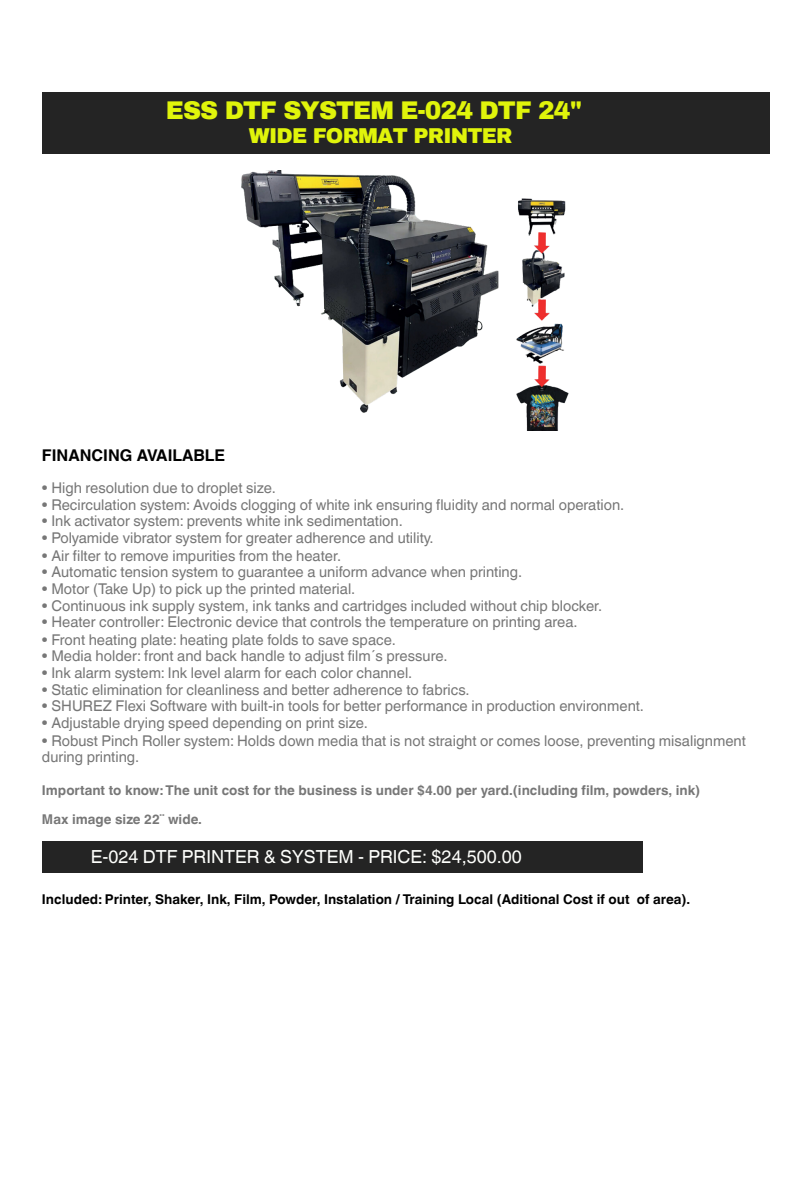
<style>
.page{position:relative;width:810px;height:1181px;background:#fff}
.page>*{position:absolute;margin:0;border:0;box-sizing:border-box;transform-origin:0 0}
.t1{font:900 25.05px "Archivo";letter-spacing:-.04em;color:#e0f40b}
.t2{font:900 21px "Archivo";letter-spacing:-.04em;color:#e0f40b}
.t3{font:18px "Helvetica World";color:#fefffc}
.t4{font:700 16.2px "Helvetica World";color:#000}
.t5{font:14.85px/16.2px "Helvetica World";color:#777}
.t6{font:700 13.5px "Helvetica World";color:#777}
.t7{font:700 13.5px "Helvetica World";color:#000}
</style>
<div class="page">
<div style="left:42px;top:92px;width:727px;height:61px;background:#242424"></div>
<img style="left:241px;top:170px;width:328px;height:260px">
<div style="left:42px;top:840px;width:600px;height:33px;background:#242424"></div>
<p class="t1" style="left:166px;top:97px;width:418px">ESS DTF SYSTEM E-024 DTF 24"</p>
<p class="t2" style="left:249px;top:124px;width:265px">WIDE FORMAT PRINTER</p>
<h1 class="t4" style="left:42px;top:441px;width:185px">FINANCING AVAILABLE</h1>
<h3 class="t5" style="left:42px;top:479px;width:236px">• High resolution due to droplet size.</h3>
<h3 class="t5" style="left:42px;top:497px;width:584px">• Recirculation system: Avoids clogging of white ink ensuring fluidity and normal operation.</h3>
<h3 class="t5" style="left:42px;top:513px;width:362px">• Ink activator system: prevents white ink sedimentation.</h3>
<h3 class="t5" style="left:42px;top:530px;width:393px">• Polyamide vibrator system for greater adherence and utility.</h3>
<h3 class="t5" style="left:42px;top:547px;width:301px">• Air filter to remove impurities from the heater.</h3>
<h3 class="t5" style="left:42px;top:563px;width:482px">• Automatic tension system to guarantee a uniform advance when printing.</h3>
<h3 class="t5" style="left:42px;top:580px;width:315px">• Motor (Take Up) to pick up the printed material.</h3>
<h3 class="t5" style="left:42px;top:598px;width:562px">• Continuous ink supply system, ink tanks and cartridges included without chip blocker.</h3>
<h3 class="t5" style="left:42px;top:614px;width:537px">• Heater controller: Electronic device that controls the temperature on printing area.</h3>
<h3 class="t5" style="left:42px;top:631px;width:355px">• Front heating plate: heating plate folds to save space.</h3>
<h3 class="t5" style="left:42px;top:647px;width:407px">• Media holder: front and back handle to adjust film´s pressure.</h3>
<h3 class="t5" style="left:42px;top:664px;width:372px">• Ink alarm system: Ink level alarm for each color channel.</h3>
<h3 class="t5" style="left:42px;top:681px;width:429px">• Static elimination for cleanliness and better adherence to fabrics.</h3>
<h3 class="t5" style="left:42px;top:698px;width:604px">• SHUREZ Flexi Software with built-in tools for better performance in production environment.</h3>
<h3 class="t5" style="left:42px;top:715px;width:327px">• Adjustable drying speed depending on print size.</h3>
<h3 class="t5" style="left:42px;top:732px;width:705px">• Robust Pinch Roller system: Holds down media that is not straight or comes loose, preventing misalignment during printing.</h3>
<h2 class="t6" style="left:42px;top:779px;width:660px">Important to know: The unit cost for the business is under $4.00 per yard.(including film, powders, ink)</h2>
<h2 class="t6" style="left:42px;top:808px;width:161px">Max image size 22¨ wide.</h2>
<p class="t3" style="left:91px;top:846px;width:432px">E-024 DTF PRINTER &amp; SYSTEM - PRICE: $24,500.00</p>
<h2 class="t7" style="left:42px;top:888px;width:650px">Included: Printer, Shaker, Ink, Film, Powder, Instalation / Training Local (Aditional Cost if out of area).</h2>
</div>
